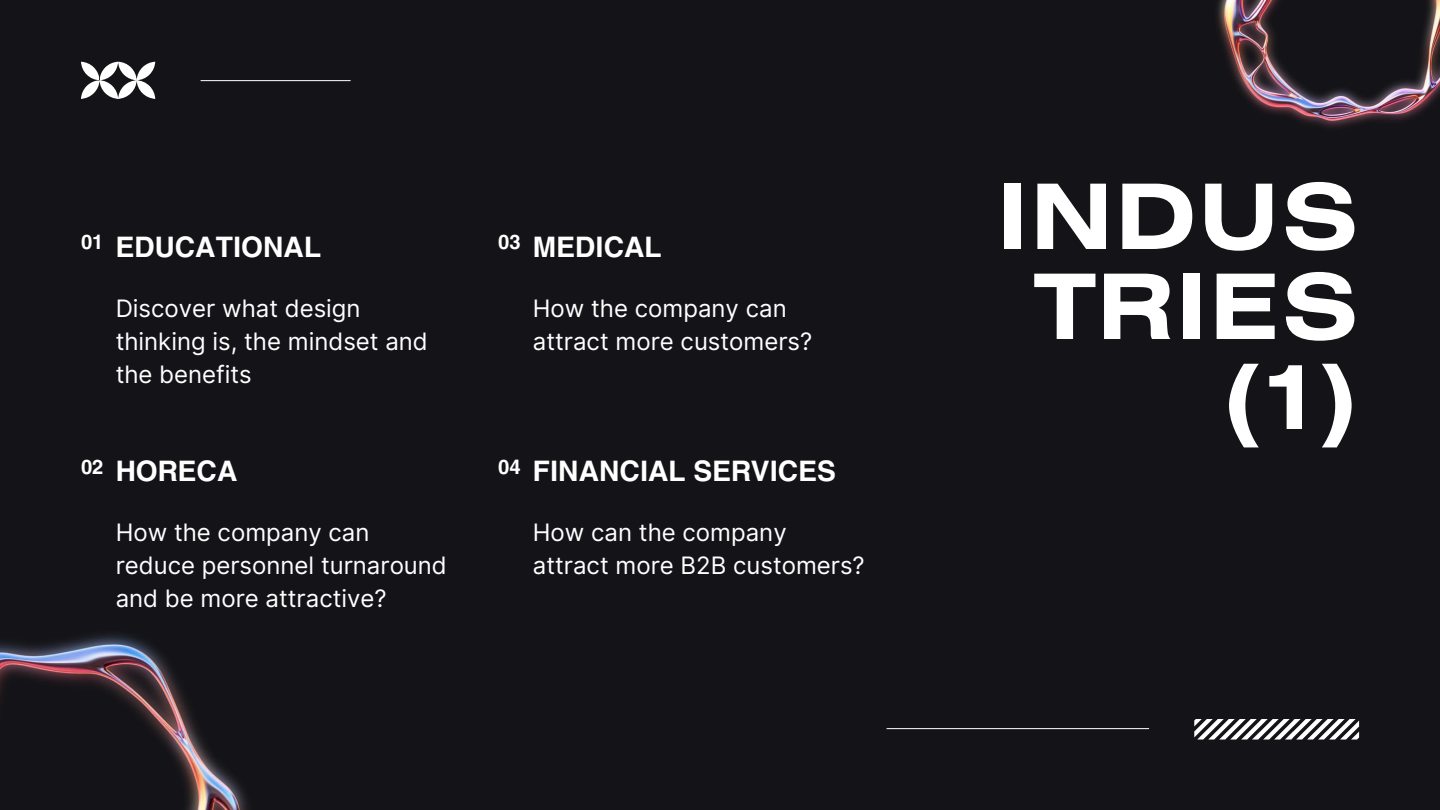
<style>
.page{position:relative;width:1440px;height:810px;background:#141418}
.page>*{position:absolute;margin:0;border:0;box-sizing:border-box;transform-origin:0 0}
.t1{font:700 90px/90px "Helios Ext";letter-spacing:.02em;color:#fff;text-align:right}
.t2{font:700 28px "Helios";color:#fff}
.t3{font:24px/33px "Inter";color:#fff}
.t4{font:700 20px "Helios";color:#fff}
</style>
<div class="page">
<hr style="left:201px;top:80px;width:150px;height:1px;background:#fff">
<hr style="left:887px;top:728px;width:262px;height:1px;background:#fff">
<svg style="left:1194px;top:719px;width:165px;height:21px"></svg>
<img style="left:0;top:634px;width:248px;height:176px">
<img style="left:1217px;top:0;width:223px;height:128px">
<svg style="left:81px;top:62px;width:74px;height:36px"></svg>
<p class="t4" style="left:81px;top:229px;width:24px">01</p>
<p class="t4" style="left:498px;top:229px;width:24px">03</p>
<p class="t2" style="left:116px;top:229px;width:207px">EDUCATIONAL</p>
<p class="t2" style="left:533px;top:229px;width:130px">MEDICAL</p>
<p class="t3" style="left:116px;top:291px;width:314px">Discover what design thinking is, the mindset and the benefits</p>
<p class="t3" style="left:533px;top:291px;width:281px">How the company can attract more customers?</p>
<p class="t4" style="left:81px;top:454px;width:24px">02</p>
<p class="t4" style="left:498px;top:454px;width:24px">04</p>
<p class="t2" style="left:116px;top:453px;width:123px">HORECA</p>
<p class="t2" style="left:533px;top:453px;width:305px">FINANCIAL SERVICES</p>
<p class="t3" style="left:116px;top:516px;width:333px">How the company can reduce personnel turnaround and be more attractive?</p>
<p class="t3" style="left:533px;top:516px;width:333px">How can the company attract more B2B customers?</p>
<h1 class="t1" style="left:997px;top:180px;width:364px">INDUS<br>TRIES (1)</h1>
</div>
